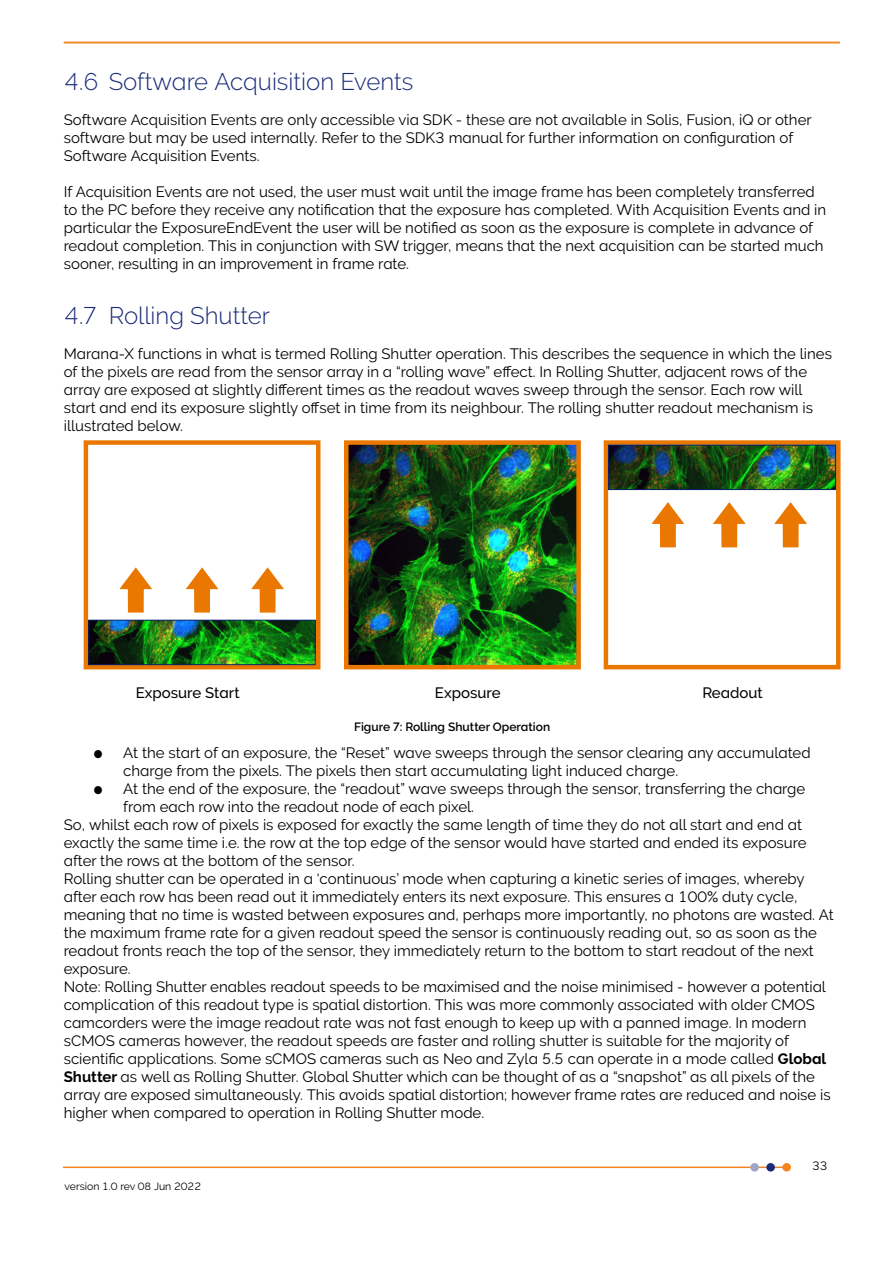
<style>
.page{position:relative;width:893px;height:1263px;background:#fff}
.page>*{position:absolute;margin:0;border:0;box-sizing:border-box;transform-origin:0 0}
.t1{font:24px "Oxford Raleway Light";color:#1b2b79}
.t2{font:15px/18px "Oxford Raleway Regular";color:#000}
.t3{font:15px "Oxford Raleway Medium";color:#000}
.t4{font:700 12px "Oxford Raleway Semi";color:#000}
.t5{font:12px "Oxford Raleway Regular";color:#000}
.t6{font:10.5px "Oxford Raleway Regular";color:#000}
.s1{font-family:"Oxford Raleway Bold"}
</style>
<div class="page">
<hr style="left:64px;top:1166px;width:720px;height:2px;background:#f5841f">
<div style="left:783px;top:1164px;width:7px;height:7px;background:#f5841f;border-radius:50%"></div>
<div style="left:782px;top:1163px;width:9px;height:8px;border:2px solid #f5841f;border-radius:50%"></div>
<div style="left:751px;top:1164px;width:7px;height:7px;background:#a1a5c4;border-radius:50%"></div>
<div style="left:750px;top:1163px;width:9px;height:8px;border:2px solid #a1a5c4;border-radius:50%"></div>
<div style="left:767px;top:1164px;width:7px;height:7px;background:#1b2b79;border-radius:50%"></div>
<div style="left:766px;top:1163px;width:9px;height:8px;border:2px solid #1b2b79;border-radius:50%"></div>
<hr style="left:64px;top:42px;width:776px;height:1px;background:#f5841f">
<img style="left:349px;top:445px;width:227px;height:219px">
<div style="left:344px;top:440px;width:237px;height:229px;border:4px solid #ea7800"></div>
<div style="left:84px;top:440px;width:236px;height:229px;background:#fff;border:4px solid #ea7800"></div>
<img style="left:90px;top:622px;width:223px;height:41px">
<div style="left:88px;top:620px;width:227px;height:45px;border:1px solid #0b206c"></div>
<div style="left:604px;top:440px;width:236px;height:229px;background:#fff;border:4px solid #ea7800"></div>
<img style="left:610px;top:447px;width:224px;height:41px">
<div style="left:608px;top:445px;width:228px;height:45px;border:1px solid #0b206c"></div>
<svg style="left:119px;top:567px;width:33px;height:46px"></svg>
<svg style="left:186px;top:567px;width:33px;height:46px"></svg>
<svg style="left:251px;top:567px;width:33px;height:46px"></svg>
<svg style="left:651px;top:502px;width:34px;height:46px"></svg>
<svg style="left:713px;top:502px;width:33px;height:46px"></svg>
<svg style="left:774px;top:502px;width:33px;height:46px"></svg>
<h1 class="t1" style="left:64px;top:68px;width:351px">4.6 Software Acquisition Events</h1>
<p class="t2" style="left:64px;top:111px;width:749px">Software Acquisition Events are only accessible via SDK - these are not available in Solis, Fusion, iQ or other software but may be used internally. Refer to the SDK3 manual for further information on configuration of<br>Software Acquisition Events.</p>
<p class="t2" style="left:64px;top:183px;width:764px">If Acquisition Events are not used, the user must wait until the image frame has been completely transferred to the PC before they receive any notification that the exposure has completed. With Acquisition Events and in particular the ExposureEndEvent the user will be notified as soon as the exposure is complete in advance of readout completion. This in conjunction with SW trigger, means that the next acquisition can be started much sooner, resulting in an improvement in frame rate.</p>
<h1 class="t1" style="left:64px;top:302px;width:208px">4.7 Rolling Shutter</h1>
<p class="t2" style="left:64px;top:345px;width:770px">Marana-X functions in what is termed Rolling Shutter operation. This describes the sequence in which the lines of the pixels are read from the sensor array in a “rolling wave” effect. In Rolling Shutter, adjacent rows of the array are exposed at slightly different times as the readout waves sweep through the sensor. Each row will start and end its exposure slightly offset in time from its neighbour. The rolling shutter readout mechanism is illustrated below.</p>
<p class="t3" style="left:136px;top:684px;width:105px">Exposure Start</p>
<p class="t3" style="left:435px;top:684px;width:67px">Exposure</p>
<p class="t3" style="left:702px;top:684px;width:62px">Readout</p>
<p class="t4" style="left:354px;top:720px;width:198px">Figure 7: Rolling Shutter Operation</p>
<p class="t2" style="left:123px;top:743px;width:689px;text-indent:-30px">• At the start of an exposure, the “Reset” wave sweeps through the sensor clearing any accumulated charge from the pixels. The pixels then start accumulating light induced charge.</p>
<p class="t2" style="left:94px;top:779px;width:713px">• At the end of the exposure, the “readout” wave sweeps through the sensor, transferring the charge</p>
<p class="t2" style="left:123px;top:797px;width:352px">from each row into the readout node of each pixel.</p>
<p class="t2" style="left:64px;top:815px;width:740px">So, whilst each row of pixels is exposed for exactly the same length of time they do not all start and end at</p>
<p class="t2" style="left:64px;top:833px;width:744px">exactly the same time i.e. the row at the top edge of the sensor would have started and ended its exposure</p>
<p class="t2" style="left:64px;top:851px;width:292px">after the rows at the bottom of the sensor.</p>
<p class="t2" style="left:64px;top:869px;width:742px">Rolling shutter can be operated in a ‘continuous’ mode when capturing a kinetic series of images, whereby</p>
<p class="t2" style="left:64px;top:887px;width:735px">after each row has been read out it immediately enters its next exposure. This ensures a 100% duty cycle,</p>
<p class="t2" style="left:64px;top:905px;width:772px">meaning that no time is wasted between exposures and, perhaps more importantly, no photons are wasted. At</p>
<p class="t2" style="left:64px;top:923px;width:755px">the maximum frame rate for a given readout speed the sensor is continuously reading out, so as soon as the</p>
<p class="t2" style="left:64px;top:941px;width:752px">readout fronts reach the top of the sensor, they immediately return to the bottom to start readout of the next</p>
<p class="t2" style="left:64px;top:959px;width:68px">exposure.</p>
<p class="t2" style="left:64px;top:977px;width:764px">Note: Rolling Shutter enables readout speeds to be maximised and the noise minimised - however a potential</p>
<p class="t2" style="left:64px;top:995px;width:753px">complication of this readout type is spatial distortion. This was more commonly associated with older CMOS</p>
<p class="t2" style="left:64px;top:1013px;width:744px">camcorders were the image readout rate was not fast enough to keep up with a panned image. In modern</p>
<p class="t2" style="left:64px;top:1031px;width:727px">sCMOS cameras however, the readout speeds are faster and rolling shutter is suitable for the majority of</p>
<p class="t2" style="left:64px;top:1049px;width:764px">scientific applications. Some sCMOS cameras such as Neo and Zyla 5.5 can operate in a mode called <span class="s1">Global</span></p>
<p class="t2" style="left:64px;top:1067px;width:753px"><span class="s1">Shutter</span> as well as Rolling Shutter. Global Shutter which can be thought of as a “snapshot” as all pixels of the</p>
<p class="t2" style="left:64px;top:1085px;width:768px">array are exposed simultaneously. This avoids spatial distortion; however frame rates are reduced and noise is</p>
<p class="t2" style="left:64px;top:1103px;width:422px">higher when compared to operation in Rolling Shutter mode.</p>
<p class="t6" style="left:64px;top:1180px;width:138px">version 1.0 rev 08 Jun 2022</p>
<p class="t5" style="left:812px;top:1159px;width:17px">33</p>
</div>
